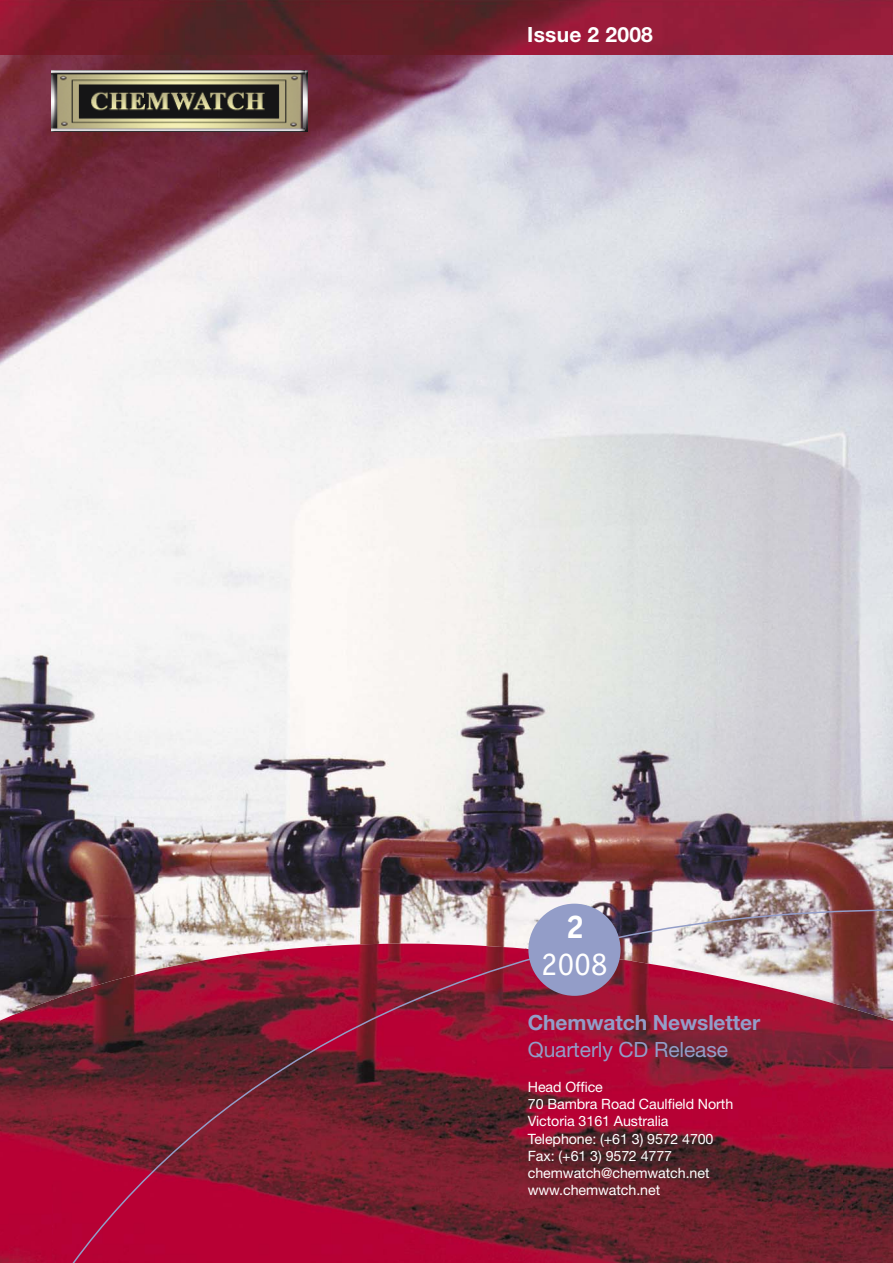
<style>
.page{position:relative;width:893px;height:1263px;background:#fff}
.page>*{position:absolute;margin:0;border:0;box-sizing:border-box;transform-origin:0 0}
.t1{font:33px "Officina Sans";color:#fff}
.t2{font:700 33px "Officina Sans";color:#fff;scale:1.05 1}
.t3{font:700 21px "Helvetica Neue";letter-spacing:-.005em;color:#939dc8}
.t4{font:21px "Helvetica Neue";letter-spacing:-.005em;color:#939dc8}
.t5{font:700 21px "Helvetica Neue";letter-spacing:.01em;color:#fff}
.t6{font:14.25px/17.2px "Helvetica Neue";letter-spacing:-.005em;color:#fff}
</style>
<div class="page">
<img style="left:0;top:55px;width:893px;height:941px">
<svg style="left:0;top:0;width:893px;height:55px;background:#771e2e"></svg>
<img style="left:0;top:996px;width:53px;height:267px">
<svg style="left:62px;top:908px;width:831px;height:355px;background:#8d2e44"></svg>
<img style="left:51px;top:70px;width:257px;height:62px">
<h2 class="t5" style="left:527px;top:27px;width:127px">Issue 2 2008</h2>
<h1 class="t2" style="left:566px;top:914px;width:19px">2</h1>
<h1 class="t1" style="left:541px;top:952px;width:68px">2008</h1>
<h2 class="t3" style="left:528px;top:1014px;width:234px">Chemwatch Newsletter</h2>
<h2 class="t4" style="left:528px;top:1041px;width:202px">Quarterly CD Release</h2>
<p class="t6" style="left:528px;top:1079px;width:207px">Head Office<br>70 Bambra Road Caulfield North<br>Victoria 3161 Australia<br>Telephone: (+61 3) 9572 4700<br>Fax: (+61 3) 9572 4777 chemwatch@chemwatch.net www.chemwatch.net</p>
</div>
